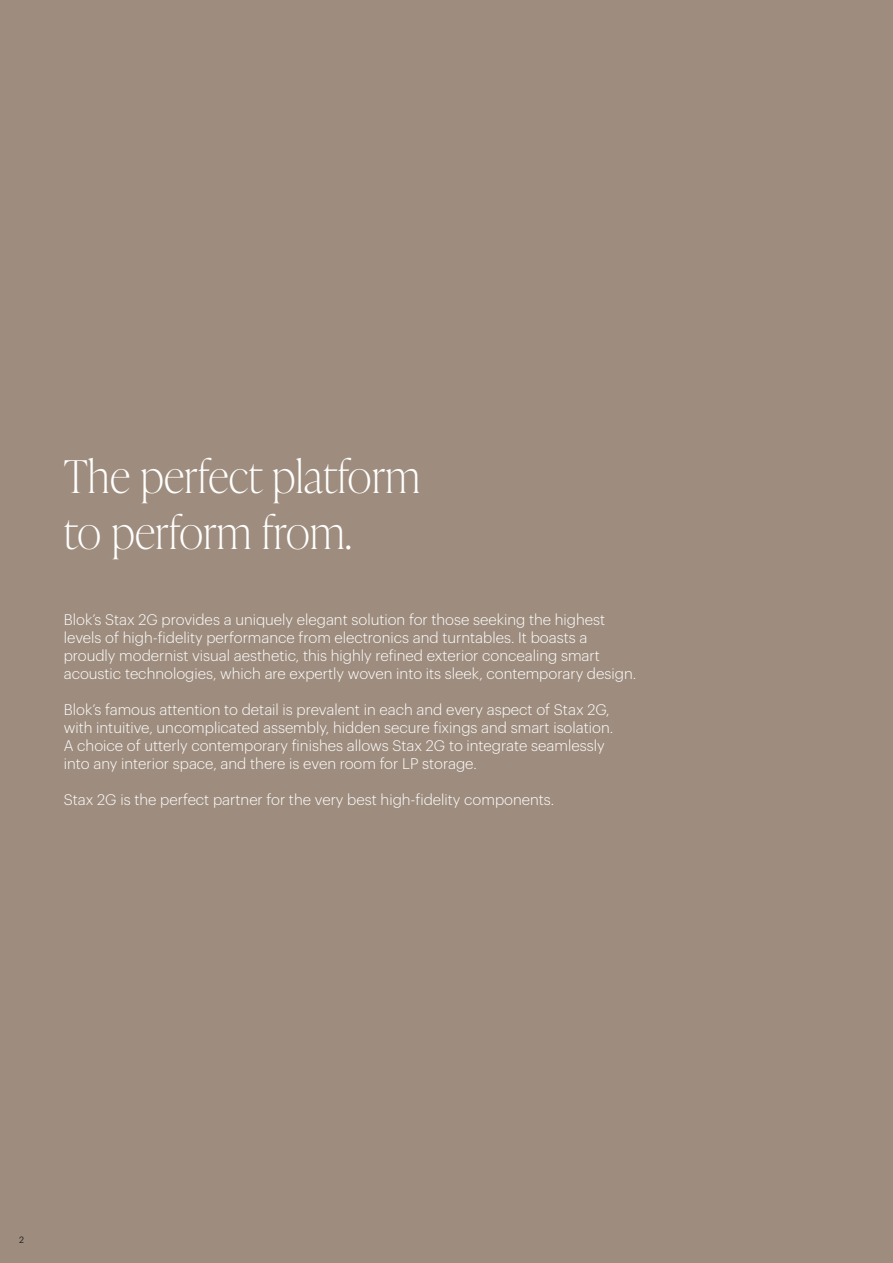
<style>
.page{position:relative;width:893px;height:1263px;background:#9e8d7e}
.page>*{position:absolute;margin:0;border:0;box-sizing:border-box;transform-origin:0 0}
.t1{font:100 45px/56.6px "Ivy Presto Display";letter-spacing:.01em;color:#fff}
.t2{font:300 15px/18px "Graphik";color:#fff}
.t3{font:9px "Graphik";color:#231f20}
</style>
<div class="page">
<p class="t1" style="left:64px;top:445px;width:358px">The perfect platform to perform from.</p>
<p class="t2" style="left:64px;top:609px;width:574px">Blok’s Stax 2G provides a uniquely elegant solution for those seeking the highest levels of high-fidelity performance from electronics and turntables. It boasts a proudly modernist visual aesthetic, this highly refined exterior concealing smart acoustic technologies, which are expertly woven into its sleek, contemporary design.</p>
<p class="t2" style="left:64px;top:699px;width:551px">Blok’s famous attention to detail is prevalent in each and every aspect of Stax 2G, with intuitive, uncomplicated assembly, hidden secure fixings and smart isolation.<br>A choice of utterly contemporary finishes allows Stax 2G to integrate seamlessly into any interior space, and there is even room for LP storage.</p>
<p class="t2" style="left:64px;top:789px;width:492px">Stax 2G is the perfect partner for the very best high-fidelity components.</p>
<p class="t3" style="left:19px;top:1233px;width:6px">2</p>
</div>
